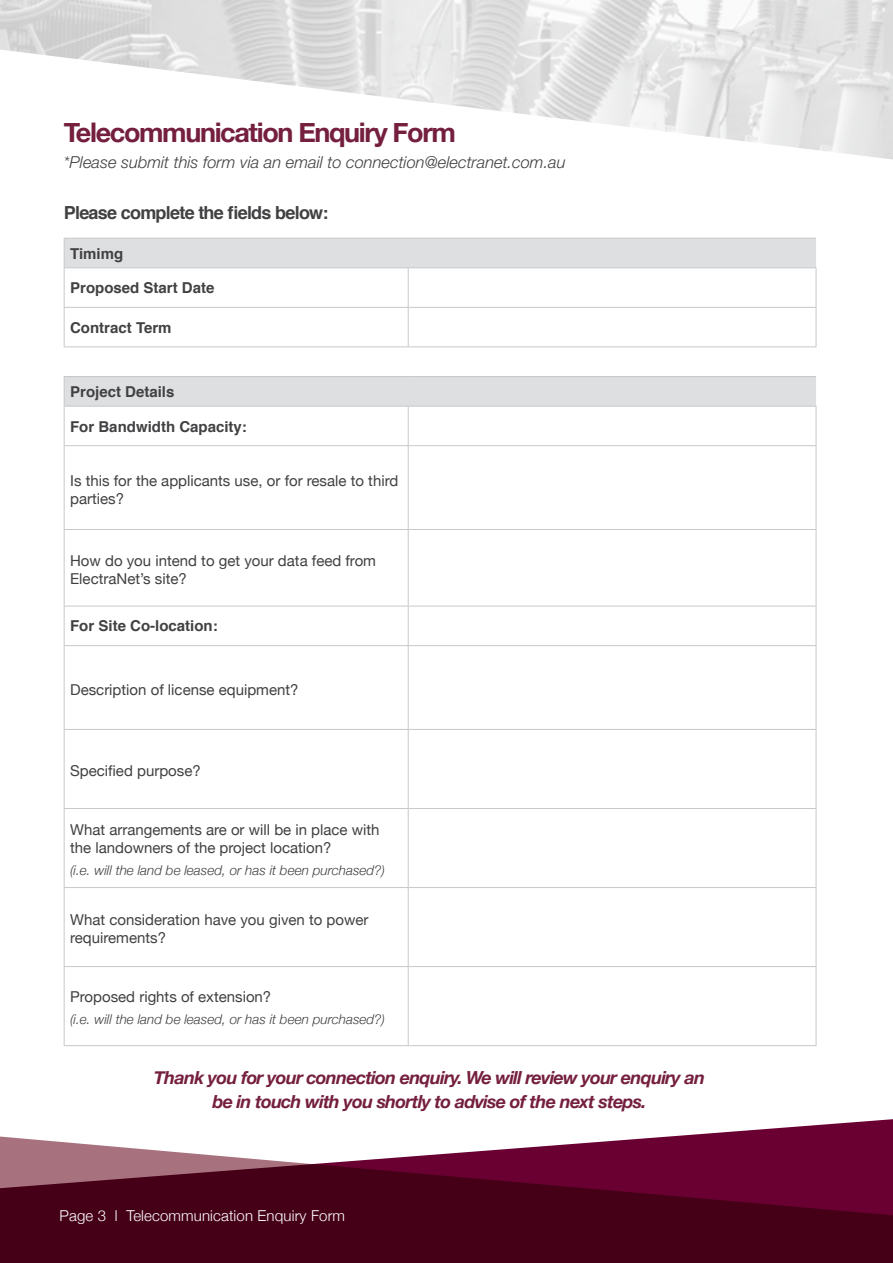
<style>
.page{position:relative;width:893px;height:1263px;background:#fff}
.page>*{position:absolute;margin:0;border:0;box-sizing:border-box;transform-origin:0 0}
.t1{font:700 27px "Helvetica Neue";letter-spacing:-.05em;color:#751f3f}
.t2{font:italic 700 18px/24px "Helvetica Neue";letter-spacing:-.04em;color:#751f3f;text-align:center}
.t3{font:700 18px "Helvetica";letter-spacing:-.04em;color:#414042}
.t4{font:italic 300 16.5px "Helvetica Neue CE";color:#414042}
.t5{font:15px/18px "Helvetica Neue";color:#414042}
.t6{font:700 15px "Helvetica";color:#414042}
.t7{font:300 15px "Helvetica Neue";letter-spacing:.01em;color:#fff}
.t8{font:italic 300 13.5px "Helvetica Neue";color:#414042}
</style>
<div class="page">
<svg style="left:0;top:1119px;width:893px;height:144px;fill:#450018"></svg>
<img style="left:0;top:0;width:893px;height:160px">
<svg style="left:64px;top:239px;width:752px;height:167px"></svg>
<hr style="left:64px;top:238px;width:344px;height:1px;background:#c7c8ca">
<svg style="left:64px;top:239px;width:1px;height:28px"></svg>
<hr style="left:408px;top:238px;width:408px;height:1px;background:#c7c8ca">
<hr style="left:64px;top:267px;width:344px;height:1px;background:#c7c8ca">
<hr style="left:64px;top:268px;width:1px;height:39px;background:#c7c8ca">
<hr style="left:408px;top:267px;width:408px;height:1px;background:#c7c8ca">
<hr style="left:408px;top:268px;width:1px;height:39px;background:#c7c8ca">
<hr style="left:816px;top:268px;width:1px;height:39px;background:#c7c8ca">
<hr style="left:64px;top:307px;width:344px;height:1px;background:#c7c8ca">
<hr style="left:64px;top:308px;width:1px;height:38px;background:#c7c8ca">
<hr style="left:408px;top:307px;width:408px;height:1px;background:#c7c8ca">
<hr style="left:408px;top:308px;width:1px;height:38px;background:#c7c8ca">
<hr style="left:816px;top:308px;width:1px;height:38px;background:#c7c8ca">
<svg style="left:64px;top:377px;width:1px;height:29px"></svg>
<hr style="left:64px;top:406px;width:344px;height:1px;background:#c7c8ca">
<hr style="left:64px;top:406px;width:1px;height:39px;background:#c7c8ca">
<hr style="left:408px;top:406px;width:408px;height:1px;background:#c7c8ca">
<hr style="left:408px;top:406px;width:1px;height:39px;background:#c7c8ca">
<hr style="left:816px;top:406px;width:1px;height:39px;background:#c7c8ca">
<hr style="left:64px;top:445px;width:344px;height:1px;background:#c7c8ca">
<hr style="left:64px;top:446px;width:1px;height:83px;background:#c7c8ca">
<hr style="left:408px;top:445px;width:408px;height:1px;background:#c7c8ca">
<hr style="left:408px;top:446px;width:1px;height:83px;background:#c7c8ca">
<hr style="left:816px;top:446px;width:1px;height:83px;background:#c7c8ca">
<hr style="left:64px;top:529px;width:344px;height:1px;background:#c7c8ca">
<hr style="left:64px;top:530px;width:1px;height:76px;background:#c7c8ca">
<hr style="left:64px;top:1045px;width:344px;height:1px;background:#c7c8ca">
<hr style="left:408px;top:529px;width:408px;height:1px;background:#c7c8ca">
<hr style="left:408px;top:530px;width:1px;height:76px;background:#c7c8ca">
<hr style="left:816px;top:530px;width:1px;height:76px;background:#c7c8ca">
<hr style="left:408px;top:1045px;width:408px;height:1px;background:#c7c8ca">
<hr style="left:64px;top:606px;width:344px;height:1px;background:#c7c8ca">
<hr style="left:64px;top:606px;width:1px;height:39px;background:#c7c8ca">
<hr style="left:408px;top:606px;width:408px;height:1px;background:#c7c8ca">
<hr style="left:408px;top:606px;width:1px;height:39px;background:#c7c8ca">
<hr style="left:816px;top:606px;width:1px;height:39px;background:#c7c8ca">
<hr style="left:64px;top:645px;width:344px;height:1px;background:#c7c8ca">
<hr style="left:64px;top:646px;width:1px;height:83px;background:#c7c8ca">
<hr style="left:64px;top:730px;width:1px;height:78px;background:#c7c8ca">
<hr style="left:64px;top:809px;width:1px;height:78px;background:#c7c8ca">
<hr style="left:64px;top:888px;width:1px;height:78px;background:#c7c8ca">
<hr style="left:64px;top:967px;width:1px;height:78px;background:#c7c8ca">
<hr style="left:408px;top:645px;width:408px;height:1px;background:#c7c8ca">
<hr style="left:408px;top:646px;width:1px;height:83px;background:#c7c8ca">
<hr style="left:816px;top:646px;width:1px;height:83px;background:#c7c8ca">
<hr style="left:408px;top:730px;width:1px;height:78px;background:#c7c8ca">
<hr style="left:816px;top:730px;width:1px;height:78px;background:#c7c8ca">
<hr style="left:408px;top:809px;width:1px;height:78px;background:#c7c8ca">
<hr style="left:816px;top:809px;width:1px;height:78px;background:#c7c8ca">
<hr style="left:408px;top:888px;width:1px;height:78px;background:#c7c8ca">
<hr style="left:816px;top:888px;width:1px;height:78px;background:#c7c8ca">
<hr style="left:408px;top:967px;width:1px;height:78px;background:#c7c8ca">
<hr style="left:816px;top:967px;width:1px;height:78px;background:#c7c8ca">
<hr style="left:64px;top:346px;width:344px;height:1px;background:#c7c8ca">
<hr style="left:408px;top:346px;width:408px;height:1px;background:#c7c8ca">
<hr style="left:64px;top:376px;width:344px;height:1px;background:#c7c8ca">
<hr style="left:408px;top:376px;width:408px;height:1px;background:#c7c8ca">
<hr style="left:64px;top:729px;width:344px;height:1px;background:#c7c8ca">
<hr style="left:408px;top:729px;width:408px;height:1px;background:#c7c8ca">
<hr style="left:64px;top:808px;width:344px;height:1px;background:#c7c8ca">
<hr style="left:408px;top:808px;width:408px;height:1px;background:#c7c8ca">
<hr style="left:64px;top:887px;width:344px;height:1px;background:#c7c8ca">
<hr style="left:408px;top:887px;width:408px;height:1px;background:#c7c8ca">
<hr style="left:64px;top:966px;width:344px;height:1px;background:#c7c8ca">
<hr style="left:408px;top:966px;width:408px;height:1px;background:#c7c8ca">
<h1 class="t1" style="left:64px;top:111px;width:394px">Telecommunication Enquiry Form</h1>
<p class="t4" style="left:64px;top:152px;width:503px">*Please submit this form via an email to connection@electranet.com.au</p>
<p class="t3" style="left:64px;top:198px;width:266px">Please complete the fields below:</p>
<p class="t6" style="left:70px;top:241px;width:55px">Timimg</p>
<p class="t6" style="left:70px;top:276px;width:146px">Proposed Start Date</p>
<p class="t6" style="left:70px;top:315px;width:103px">Contract Term</p>
<p class="t6" style="left:70px;top:380px;width:106px">Project Details</p>
<p class="t6" style="left:70px;top:414px;width:178px">For Bandwidth Capacity:</p>
<p class="t5" style="left:70px;top:472px;width:330px">Is this for the applicants use, or for resale to third parties?</p>
<p class="t5" style="left:70px;top:552px;width:307px">How do you intend to get your data feed from<br>ElectraNet’s site?</p>
<p class="t6" style="left:70px;top:614px;width:149px">For Site Co-location:</p>
<p class="t5" style="left:70px;top:681px;width:230px">Description of license equipment?</p>
<p class="t5" style="left:70px;top:763px;width:132px">Specified purpose?</p>
<p class="t5" style="left:70px;top:822px;width:311px">What arrangements are or will be in place with the landowners of the project location?</p>
<p class="t8" style="left:70px;top:859px;width:316px">(i.e. will the land be leased, or has it been purchased?)</p>
<p class="t5" style="left:70px;top:912px;width:300px">What consideration have you given to power requirements?</p>
<p class="t5" style="left:70px;top:989px;width:203px">Proposed rights of extension?</p>
<p class="t8" style="left:70px;top:1009px;width:316px">(i.e. will the land be leased, or has it been purchased?)</p>
<p class="t2" style="left:154px;top:1066px;width:553px">Thank you for your connection enquiry. We will review your enquiry an be in touch with you shortly to advise of the next steps.</p>
<p class="t7" style="left:60px;top:1203px;width:287px">Page 3 l Telecommunication Enquiry Form</p>
</div>
